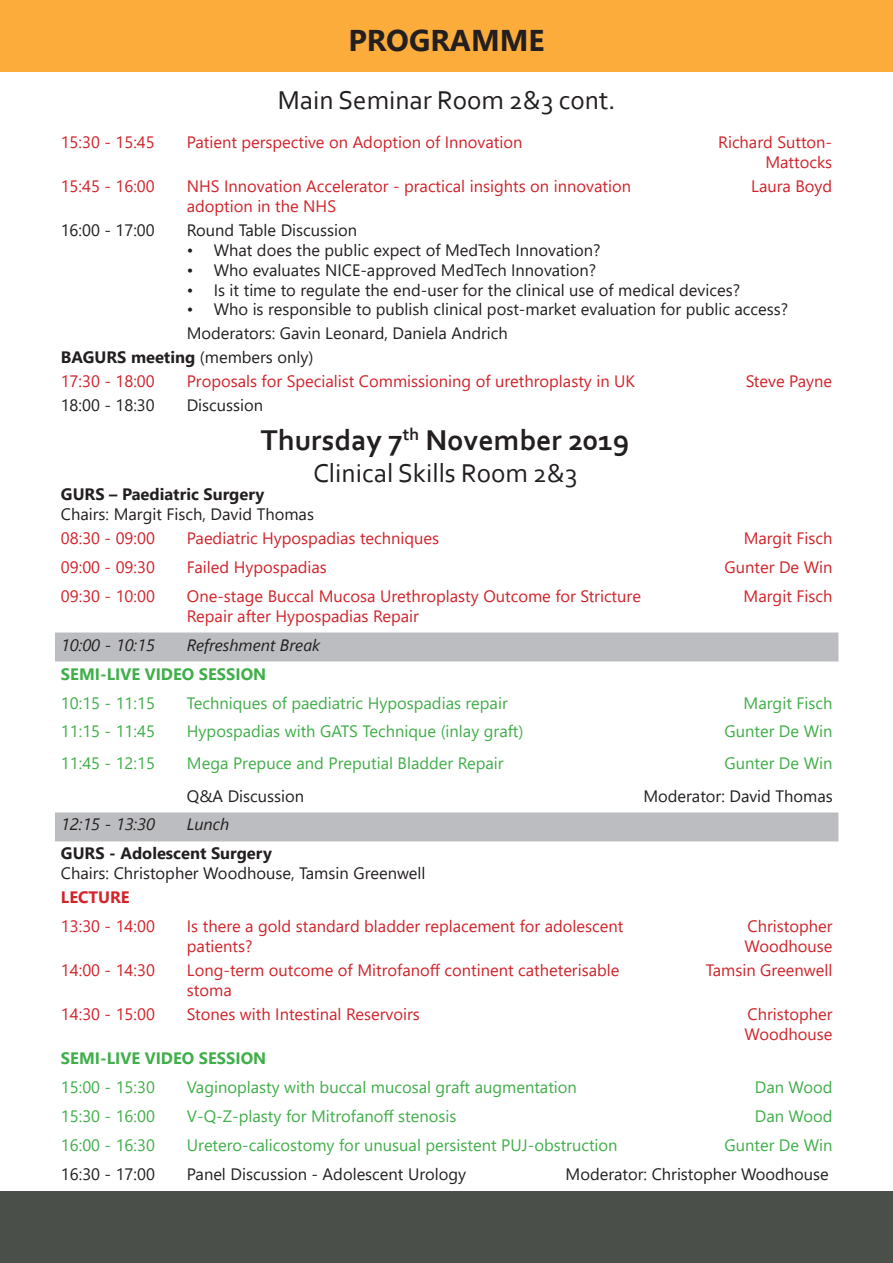
<style>
.page{position:relative;width:893px;height:1263px;background:#fff}
.page>*{position:absolute;margin:0;border:0;box-sizing:border-box;transform-origin:0 0}
.t1{font:700 30px "Corbel";color:#231f20}
.t2{font:700 30px "Segoe UI";color:#231f20}
.t3{font:27px "Corbel";color:#231f20}
.t4{font:16.5px/19.8px "Segoe UI";color:#d1232a}
.t5{font:16.5px "Segoe UI";color:#231f20}
.t6{font:16.5px "Segoe UI";color:#40ae49}
.t7{font:700 16.5px "Segoe UI";color:#231f20}
.t8{font:italic 16.5px "Segoe UI";color:#231f20}
.t9{font:700 16.5px "Segoe UI";color:#40ae49}
.t10{font:700 16.5px "Segoe UI";color:#d1232a}
.s1{font-weight:400}
</style>
<div class="page">
<div style="left:0;top:0;width:893px;height:71px;background:#fbac3b"></div>
<div style="left:0;top:1191px;width:893px;height:72px;background:#4b4f49"></div>
<svg style="left:55px;top:632px;width:783px;height:209px"></svg>
<p class="t2" style="left:349px;top:12px;width:197px">PROGRAMME</p>
<p class="t3" style="left:278px;top:83px;width:339px">Main Seminar Room 2&amp;3 cont.</p>
<p class="t4" style="left:61px;top:131px;width:95px">15:30 - 15:45</p>
<p class="t4" style="left:187px;top:131px;width:337px">Patient perspective on Adoption of Innovation</p>
<p class="t4" style="left:718px;top:131px;width:116px;text-align:right">Richard Sutton-<br>Mattocks</p>
<p class="t4" style="left:61px;top:175px;width:95px">15:45 - 16:00</p>
<p class="t4" style="left:187px;top:175px;width:446px">NHS Innovation Accelerator - practical insights on innovation adoption in the NHS</p>
<p class="t4" style="left:751px;top:175px;width:82px">Laura Boyd</p>
<p class="t5" style="left:61px;top:215px;width:95px">16:00 - 17:00</p>
<p class="t5" style="left:187px;top:215px;width:172px">Round Table Discussion</p>
<p class="t5" style="left:187px;top:234px;width:415px">• What does the public expect of MedTech Innovation?</p>
<p class="t5" style="left:187px;top:254px;width:411px">• Who evaluates NICE-approved MedTech Innovation?</p>
<p class="t5" style="left:187px;top:274px;width:555px">• Is it time to regulate the end-user for the clinical use of medical devices?</p>
<p class="t5" style="left:187px;top:294px;width:603px">• Who is responsible to publish clinical post-market evaluation for public access?</p>
<p class="t5" style="left:187px;top:318px;width:323px">Moderators: Gavin Leonard, Daniela Andrich</p>
<p class="t7" style="left:61px;top:342px;width:254px">BAGURS meeting <span class="s1">(members only)</span></p>
<p class="t4" style="left:61px;top:370px;width:95px">17:30 - 18:00</p>
<p class="t4" style="left:187px;top:370px;width:450px">Proposals for Specialist Commissioning of urethroplasty in UK</p>
<p class="t4" style="left:746px;top:370px;width:88px">Steve Payne</p>
<p class="t5" style="left:61px;top:390px;width:95px">18:00 - 18:30</p>
<p class="t5" style="left:187px;top:390px;width:78px">Discussion</p>
<p class="t1" style="left:261px;top:421px;width:370px">Thursday 7<sup>th</sup> November 2019</p>
<p class="t3" style="left:313px;top:456px;width:266px">Clinical Skills Room 2&amp;3</p>
<p class="t7" style="left:61px;top:479px;width:205px">GURS – Paediatric Surgery</p>
<p class="t5" style="left:61px;top:499px;width:255px">Chairs: Margit Fisch, David Thomas</p>
<p class="t4" style="left:61px;top:527px;width:95px">08:30 - 09:00</p>
<p class="t4" style="left:187px;top:527px;width:254px">Paediatric Hypospadias techniques</p>
<p class="t4" style="left:744px;top:527px;width:90px">Margit Fisch</p>
<p class="t4" style="left:61px;top:556px;width:95px">09:00 - 09:30</p>
<p class="t4" style="left:187px;top:556px;width:142px">Failed Hypospadias</p>
<p class="t4" style="left:724px;top:556px;width:109px">Gunter De Win</p>
<p class="t4" style="left:61px;top:585px;width:95px">09:30 - 10:00</p>
<p class="t4" style="left:187px;top:585px;width:455px">One-stage Buccal Mucosa Urethroplasty Outcome for Stricture<br>Repair after Hypospadias Repair</p>
<p class="t4" style="left:744px;top:585px;width:90px">Margit Fisch</p>
<p class="t8" style="left:61px;top:629px;width:96px">10:00 - 10:15</p>
<p class="t8" style="left:187px;top:629px;width:135px">Refreshment Break</p>
<p class="t9" style="left:61px;top:658px;width:207px">SEMI-LIVE VIDEO SESSION</p>
<p class="t6" style="left:61px;top:687px;width:95px">10:15 - 11:15</p>
<p class="t6" style="left:187px;top:687px;width:322px">Techniques of paediatric Hypospadias repair</p>
<p class="t6" style="left:744px;top:687px;width:90px">Margit Fisch</p>
<p class="t6" style="left:61px;top:716px;width:95px">11:15 - 11:45</p>
<p class="t6" style="left:187px;top:716px;width:338px">Hypospadias with GATS Technique (inlay graft)</p>
<p class="t6" style="left:724px;top:716px;width:109px">Gunter De Win</p>
<p class="t6" style="left:61px;top:748px;width:95px">11:45 - 12:15</p>
<p class="t6" style="left:187px;top:748px;width:318px">Mega Prepuce and Preputial Bladder Repair</p>
<p class="t6" style="left:724px;top:748px;width:109px">Gunter De Win</p>
<p class="t5" style="left:187px;top:780px;width:119px">Q&amp;A Discussion</p>
<p class="t5" style="left:643px;top:780px;width:191px">Moderator: David Thomas</p>
<p class="t8" style="left:61px;top:809px;width:96px">12:15 - 13:30</p>
<p class="t8" style="left:187px;top:809px;width:44px">Lunch</p>
<p class="t7" style="left:61px;top:838px;width:213px">GURS - Adolescent Surgery</p>
<p class="t5" style="left:61px;top:858px;width:366px">Chairs: Christopher Woodhouse, Tamsin Greenwell</p>
<p class="t10" style="left:61px;top:882px;width:70px">LECTURE</p>
<p class="t4" style="left:61px;top:915px;width:95px">13:30 - 14:00</p>
<p class="t4" style="left:187px;top:915px;width:438px">Is there a gold standard bladder replacement for adolescent patients?</p>
<p class="t4" style="left:745px;top:915px;width:89px">Christopher<br>Woodhouse</p>
<p class="t4" style="left:61px;top:959px;width:95px">14:00 - 14:30</p>
<p class="t4" style="left:187px;top:959px;width:434px">Long-term outcome of Mitrofanoff continent catheterisable stoma</p>
<p class="t4" style="left:706px;top:959px;width:128px">Tamsin Greenwell</p>
<p class="t4" style="left:61px;top:1003px;width:95px">14:30 - 15:00</p>
<p class="t4" style="left:187px;top:1003px;width:234px">Stones with Intestinal Reservoirs</p>
<p class="t4" style="left:745px;top:1003px;width:89px">Christopher<br>Woodhouse</p>
<p class="t9" style="left:61px;top:1042px;width:207px">SEMI-LIVE VIDEO SESSION</p>
<p class="t6" style="left:61px;top:1071px;width:95px">15:00 - 15:30</p>
<p class="t6" style="left:187px;top:1071px;width:391px">Vaginoplasty with buccal mucosal graft augmentation</p>
<p class="t6" style="left:755px;top:1071px;width:79px">Dan Wood</p>
<p class="t6" style="left:61px;top:1100px;width:95px">15:30 - 16:00</p>
<p class="t6" style="left:187px;top:1100px;width:271px">V-Q-Z-plasty for Mitrofanoff stenosis</p>
<p class="t6" style="left:755px;top:1100px;width:79px">Dan Wood</p>
<p class="t6" style="left:61px;top:1129px;width:95px">16:00 - 16:30</p>
<p class="t6" style="left:187px;top:1129px;width:432px">Uretero-calicostomy for unusual persistent PUJ-obstruction</p>
<p class="t6" style="left:724px;top:1129px;width:109px">Gunter De Win</p>
<p class="t5" style="left:61px;top:1158px;width:95px">16:30 - 17:00</p>
<p class="t5" style="left:187px;top:1158px;width:281px">Panel Discussion - Adolescent Urology</p>
<p class="t5" style="left:566px;top:1158px;width:265px">Moderator: Christopher Woodhouse</p>
</div>
